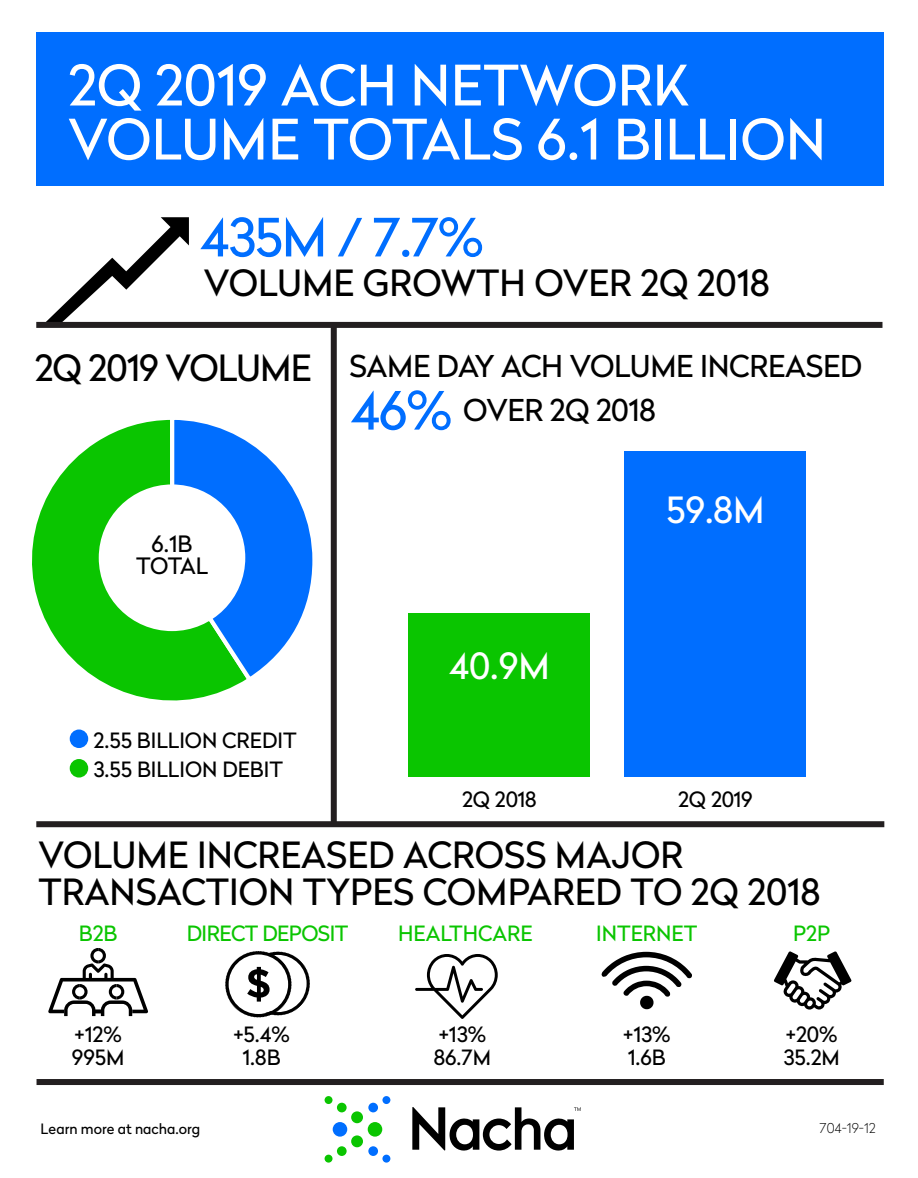
<style>
.page{position:relative;width:918px;height:1178px;background:#fff}
.page>*{position:absolute;margin:0;border:0;box-sizing:border-box;transform-origin:0 0}
.t1{font:55.5px/54px "Radikal";color:#fff}
.t2{font:52.5px "Radikal";color:#006eff}
.t3{font:36px/37.5px "Radikal";color:#000}
.t4{font:36px "Radikal";color:#fff}
.t5{font:30px/44.1px "Radikal";letter-spacing:-.01em;color:#000}
.t6{font:22.5px/22.5px "Radikal";letter-spacing:-.025em;color:#000;text-align:center}
.t7{font:21px/22.5px "Radikal";color:#000}
.t8{font:21px "Radikal";color:#0ac500}
.t9{font:21px "Radikal";letter-spacing:-.025em;color:#0ac500}
.t10{font:14.25px "Radikal";color:#000}
.t11{font:100 13.5px "Radikal";color:#000}
.s1{font-size:36px}
.s2{font-size:52.5px;color:#006eff}
</style>
<div class="page">
<div style="left:36px;top:32px;width:848px;height:154px;background:#006eff"></div>
<svg style="left:43px;top:217px;width:146px;height:105px"></svg>
<div style="left:36px;top:322px;width:846px;height:6px;background:#231f20"></div>
<div style="left:36px;top:821px;width:848px;height:6px;background:#231f20"></div>
<div style="left:37px;top:1078px;width:847px;height:6px;background:#231f20"></div>
<div style="left:70px;top:729px;width:18px;height:19px;background:#006eff;border-radius:50%"></div>
<div style="left:70px;top:759px;width:18px;height:18px;background:#0ac500;border-radius:50%"></div>
<svg style="left:32px;top:420px;width:204px;height:281px"></svg>
<svg style="left:166px;top:419px;width:147px;height:266px"></svg>
<div style="left:99px;top:484px;width:146px;height:147px;background:#fff;border-radius:50%"></div>
<div style="left:331px;top:327px;width:6px;height:498px;background:#231f20"></div>
<div style="left:625px;top:451px;width:181px;height:326px;background:#006eff"></div>
<div style="left:409px;top:613px;width:181px;height:164px;background:#0ac500"></div>
<svg style="left:48px;top:948px;width:100px;height:67px"></svg>
<svg style="left:225px;top:951px;width:85px;height:66px"></svg>
<svg style="left:415px;top:954px;width:83px;height:64px"></svg>
<svg style="left:601px;top:951px;width:91px;height:58px"></svg>
<svg style="left:774px;top:951px;width:77px;height:58px"></svg>
<svg style="left:412px;top:1107px;width:169px;height:43px"></svg>
<div style="left:368px;top:1121px;width:14px;height:15px;background:#0ac500;border-radius:50%"></div>
<div style="left:351px;top:1111px;width:12px;height:11px;background:#0ac500;border-radius:50%"></div>
<div style="left:351px;top:1135px;width:12px;height:12px;background:#0ac500;border-radius:50%"></div>
<div style="left:337px;top:1102px;width:10px;height:10px;background:#0ac500;border-radius:50%"></div>
<svg style="left:325px;top:1095px;width:8px;height:8px"></svg>
<svg style="left:337px;top:1145px;width:10px;height:10px"></svg>
<div style="left:325px;top:1154px;width:8px;height:8px;background:#0ac500;border-radius:50%"></div>
<div style="left:333px;top:1121px;width:14px;height:15px;background:#006eff;border-radius:50%"></div>
<div style="left:368px;top:1102px;width:10px;height:10px;background:#006eff;border-radius:50%"></div>
<svg style="left:382px;top:1095px;width:8px;height:8px"></svg>
<svg style="left:368px;top:1145px;width:10px;height:10px"></svg>
<div style="left:382px;top:1154px;width:8px;height:8px;background:#006eff;border-radius:50%"></div>
<h1 class="t1" style="left:68px;top:56px;width:759px">2Q 2019 ACH NETWORK<br>VOLUME TOTALS 6.1 BILLION</h1>
<h2 class="t2" style="left:200px;top:200px;width:285px">435M / 7.7%</h2>
<h3 class="t3" style="left:204px;top:262px;width:567px">VOLUME GROWTH OVER 2Q 2018</h3>
<h3 class="t5" style="left:351px;top:342px;width:513px;text-indent:-316px"><span class="s1">2Q 2019 VOLUME</span> SAME DAY ACH VOLUME INCREASED<br><span class="s2">46%</span> OVER 2Q 2018</h3>
<p class="t6" style="left:136px;top:531px;width:73px">6.1B<br>TOTAL</p>
<p class="t7" style="left:94px;top:724px;width:205px;line-height:29.5px">2.55 BILLION CREDIT<br>3.55 BILLION DEBIT</p>
<h3 class="t4" style="left:449px;top:640px;width:102px">40.9M</h3>
<h3 class="t4" style="left:666px;top:484px;width:100px">59.8M</h3>
<p class="t7" style="left:462px;top:786px;width:76px">2Q 2018</p>
<p class="t7" style="left:678px;top:786px;width:76px">2Q 2019</p>
<h3 class="t3" style="left:38px;top:833px;width:784px">VOLUME INCREASED ACROSS MAJOR<br>TRANSACTION TYPES COMPARED TO 2Q 2018</h3>
<p class="t8" style="left:79px;top:918px;width:40px">B2B</p>
<p class="t7" style="left:72px;top:1021px;width:54px">+12%<br>995M</p>
<p class="t9" style="left:187px;top:918px;width:163px">DIRECT DEPOSIT</p>
<p class="t7" style="left:233px;top:1021px;width:58px;text-align:center">+5.4%<br>1.8B</p>
<p class="t8" style="left:398px;top:918px;width:136px">HEALTHCARE</p>
<p class="t7" style="left:434px;top:1021px;width:59px">+13%<br>86.7M</p>
<p class="t8" style="left:596px;top:918px;width:103px">INTERNET</p>
<p class="t7" style="left:623px;top:1021px;width:49px">+13%<br>1.6B</p>
<p class="t8" style="left:793px;top:918px;width:38px">P2P</p>
<p class="t7" style="left:783px;top:1021px;width:58px">+20%<br>35.2M</p>
<p class="t10" style="left:41px;top:1118px;width:161px">Learn more at nacha.org</p>
<p class="t11" style="left:820px;top:1118px;width:58px">704-19-12</p>
</div>
